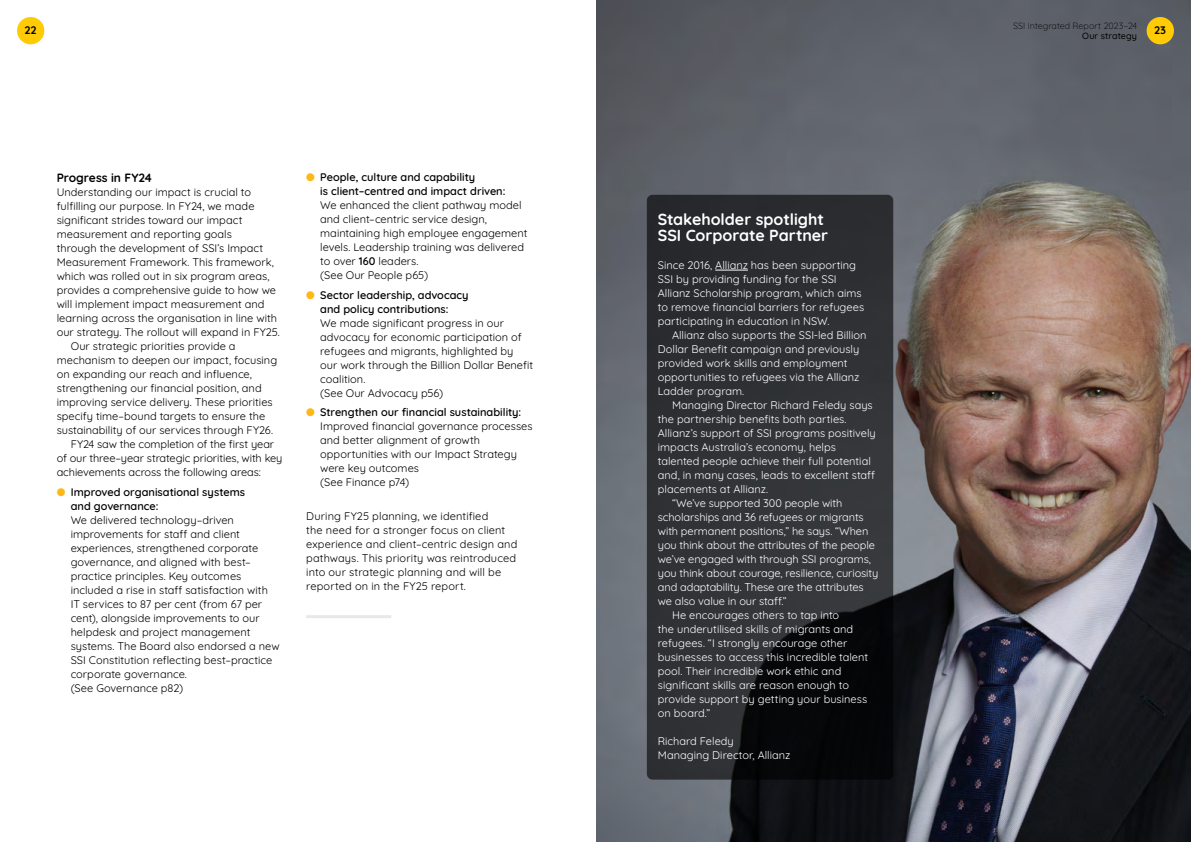
<style>
.page{position:relative;width:1191px;height:842px;background:#fff}
.page>*{position:absolute;margin:0;border:0;box-sizing:border-box;transform-origin:0 0}
.H_16pt{font:700 16px "Quicksand";letter-spacing:-.005em;color:#fff}
.H-12pt{font:700 12px "Quicksand";letter-spacing:-.005em;color:#000}
.Body_1c_hanging_indent{font:11px/14px "Quicksand";color:#000}
.Body_1b_next{font:11px/14px "Quicksand";color:#fff}
.Body_1a_first{font:11px/14px "Quicksand";color:#000}
.Body_1b_next-2{font:11px/14px "Quicksand";color:#000}
.Body_1a_first-2{font:11px/14px "Quicksand";color:#fff}
.Body_1a_first-3{font:700 11px "Quicksand";color:#000}
.Body_1a_first-4{font:300 9px "Quicksand";letter-spacing:.005em;color:#000}
.Body_1a_first-5{font:500 9px "Quicksand";letter-spacing:.015em;color:#000}
.s1{color:#fdb816}
.s2{font-weight:600}
</style>
<div class="page">
<img style="left:596px;top:0;width:595px;height:842px">
<div style="left:17px;top:17px;width:27px;height:27px;background:#ffcb05;border-radius:50%"></div>
<div style="left:1146px;top:17px;width:28px;height:27px;background:#ffcb05;border-radius:50%"></div>
<hr style="left:306px;top:615px;width:85px;height:3px;background:#e9e8e9">
<svg style="left:647px;top:195px;width:246px;height:585px;fill:#2e3034"></svg>
<hr style="left:715px;top:270px;width:33px;height:1px;background:#fff">
<p class="Body_1a_first-4" style="left:1013px;top:19px;width:126px">SSI Integrated Report 2023–24</p>
<p class="Body_1a_first-5" style="left:1082px;top:29px;width:56px">Our strategy</p>
<p class="Body_1a_first-3" style="left:24px;top:22px;width:14px">22</p>
<p class="Body_1a_first-3" style="left:1154px;top:22px;width:14px">23</p>
<p class="H-12pt" style="left:57px;top:169px;width:97px">Progress in FY24</p>
<p class="Body_1a_first" style="left:57px;top:184px;width:225px">Understanding our impact is crucial to fulfilling our purpose. In FY24, we made significant strides toward our impact measurement and reporting goals<br>through the development of SSI’s Impact Measurement Framework. This framework, which was rolled out in six program areas, provides a comprehensive guide to how we will implement impact measurement and learning across the organisation in line with our strategy. The rollout will expand in FY25.</p>
<p class="Body_1b_next-2" style="left:57px;top:338px;width:222px;text-indent:14px">Our strategic priorities provide a mechanism to deepen our impact, focusing on expanding our reach and influence, strengthening our financial position, and improving service delivery. These priorities specify time–bound targets to ensure the sustainability of our services through FY26.</p>
<p class="Body_1b_next-2" style="left:57px;top:436px;width:227px;text-indent:14px">FY24 saw the completion of the first year of our three–year strategic priorities, with key achievements across the following areas:</p>
<p class="Body_1c_hanging_indent" style="left:71px;top:484px;width:210px;text-indent:-14px"><span class="s1">●</span> <span class="s2">Improved organisational systems<br>and governance:<br></span>We delivered technology–driven improvements for staff and client experiences, strengthened corporate governance, and aligned with best– practice principles. Key outcomes included a rise in staff satisfaction with IT services to 87 per cent (from 67 per cent), alongside improvements to our helpdesk and project management systems. The Board also endorsed a new SSI Constitution reflecting best–practice corporate governance.<br>(See Governance p82)</p>
<p class="Body_1c_hanging_indent" style="left:320px;top:169px;width:209px;text-indent:-14px"><span class="s1">●</span> <span class="s2">People, culture and capability<br>is client–centred and impact driven:<br></span>We enhanced the client pathway model and client–centric service design, maintaining high employee engagement levels. Leadership training was delivered to over <span class="s2">160</span> leaders.<br>(See Our People p65)</p>
<p class="Body_1c_hanging_indent" style="left:320px;top:287px;width:214px;text-indent:-14px"><span class="s1">●</span> <span class="s2">Sector leadership, advocacy<br>and policy contributions:<br></span>We made significant progress in our advocacy for economic participation of refugees and migrants, highlighted by our work through the Billion Dollar Benefit coalition.<br>(See Our Advocacy p56)</p>
<p class="Body_1c_hanging_indent" style="left:320px;top:404px;width:214px;text-indent:-14px"><span class="s1">●</span> <span class="s2">Strengthen our financial sustainability:<br></span>Improved financial governance processes and better alignment of growth opportunities with our Impact Strategy were key outcomes<br>(See Finance p74)</p>
<p class="Body_1a_first" style="left:306px;top:508px;width:213px">During FY25 planning, we identified<br>the need for a stronger focus on client experience and client–centric design and pathways. This priority was reintroduced into our strategic planning and will be reported on in the FY25 report.</p>
<p class="H_16pt" style="left:658px;top:207px;width:167px">Stakeholder spotlight</p>
<p class="H_16pt" style="left:658px;top:223px;width:172px">SSI Corporate Partner</p>
<p class="Body_1a_first-2" style="left:658px;top:257px;width:208px">Since 2016, Allianz has been supporting SSI by providing funding for the SSI Allianz Scholarship program, which aims to remove financial barriers for refugees participating in education in NSW.</p>
<p class="Body_1b_next" style="left:658px;top:327px;width:210px;text-indent:14px">Allianz also supports the SSI-led Billion Dollar Benefit campaign and previously provided work skills and employment opportunities to refugees via the Allianz Ladder program.</p>
<p class="Body_1b_next" style="left:658px;top:397px;width:219px;text-indent:14px">Managing Director Richard Feledy says the partnership benefits both parties.<br>Allianz’s support of SSI programs positively impacts Australia’s economy, helps talented people achieve their full potential and, in many cases, leads to excellent staff placements at Allianz.</p>
<p class="Body_1b_next" style="left:658px;top:495px;width:222px;text-indent:14px">“We’ve supported 300 people with scholarships and 36 refugees or migrants with permanent positions,” he says. “When you think about the attributes of the people we’ve engaged with through SSI programs, you think about courage, resilience, curiosity and adaptability. These are the attributes we also value in our staff.”</p>
<p class="Body_1b_next" style="left:658px;top:607px;width:212px;text-indent:14px">He encourages others to tap into<br>the underutilised skills of migrants and refugees. “I strongly encourage other businesses to access this incredible talent pool. Their incredible work ethic and significant skills are reason enough to provide support by getting your business on board.”</p>
<p class="Body_1a_first-2" style="left:658px;top:733px;width:77px">Richard Feledy</p>
<p class="Body_1a_first-2" style="left:658px;top:747px;width:134px">Managing Director, Allianz</p>
</div>
